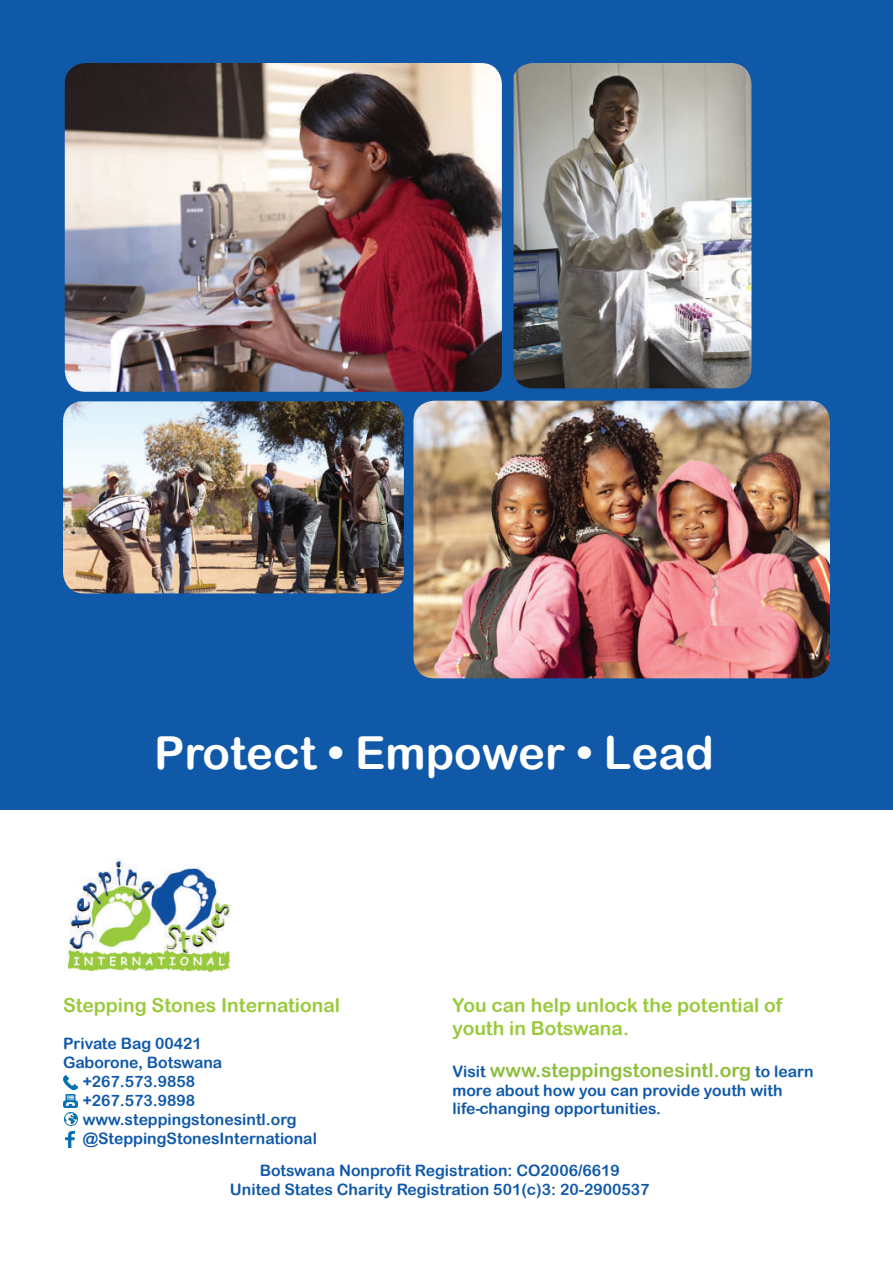
<style>
.page{position:relative;width:893px;height:1265px;background:#fff}
.page>*{position:absolute;margin:0;border:0;box-sizing:border-box;transform-origin:0 0}
.t1{font:45.5px "Arial Rounded MT Bold";color:#fff}
.t2{font:19.25px/23.1px "Arial Rounded MT Bold";color:#99ca3b}
.t3{font:19.25px "Arial Rounded MT Bold";color:#8dbe3e}
.t4{font:19.25px "Arial Rounded MT Bold";color:#9aca3b}
.t5{font:15.75px/18.9px "Arial Rounded MT Bold";color:#1059a9}
.s1{font-size:15.75px;color:#1059a9}
</style>
<div class="page">
<div style="left:0;top:0;width:893px;height:810px;background:#1059a9"></div>
<img style="left:65px;top:857px;width:166px;height:116px">
<img style="left:66px;top:1131px;width:8px;height:17px">
<svg style="left:64px;top:1095px;width:13px;height:12px"></svg>
<img style="left:63px;top:1075px;width:14px;height:15px">
<svg style="left:65px;top:1113px;width:12px;height:12px"></svg>
<img style="left:65px;top:63px;width:437px;height:329px">
<img style="left:413px;top:401px;width:417px;height:277px">
<img style="left:63px;top:401px;width:341px;height:192px">
<img style="left:514px;top:63px;width:237px;height:325px">
<h1 class="t1" style="left:154px;top:726px;width:561px">Protect • Empower • Lead</h1>
<p class="t4" style="left:63px;top:993px;width:279px">Stepping Stones International</p>
<p class="t5" style="left:63px;top:1034px;width:140px">Private Bag 00421</p>
<p class="t5" style="left:63px;top:1053px;width:161px">Gaborone, Botswana</p>
<p class="t5" style="left:83px;top:1072px;width:114px">+267.573.9858</p>
<p class="t5" style="left:83px;top:1091px;width:114px">+267.573.9898</p>
<p class="t5" style="left:83px;top:1110px;width:216px">www.steppingstonesintl.org</p>
<p class="t5" style="left:83px;top:1129px;width:236px">@SteppingStonesInternational</p>
<p class="t2" style="left:452px;top:993px;width:331px">You can help unlock the potential of youth in Botswana.</p>
<p class="t3" style="left:452px;top:1058px;width:363px"><span class="s1">Visit</span> www.steppingstonesintl.org <span class="s1">to learn</span></p>
<p class="t5" style="left:452px;top:1080px;width:331px">more about how you can provide youth with life-changing opportunities.</p>
<p class="t5" style="left:230px;top:1161px;width:421px;text-align:center">Botswana Nonprofit Registration: CO2006/6619<br>United States Charity Registration 501(c)3: 20-2900537</p>
</div>
